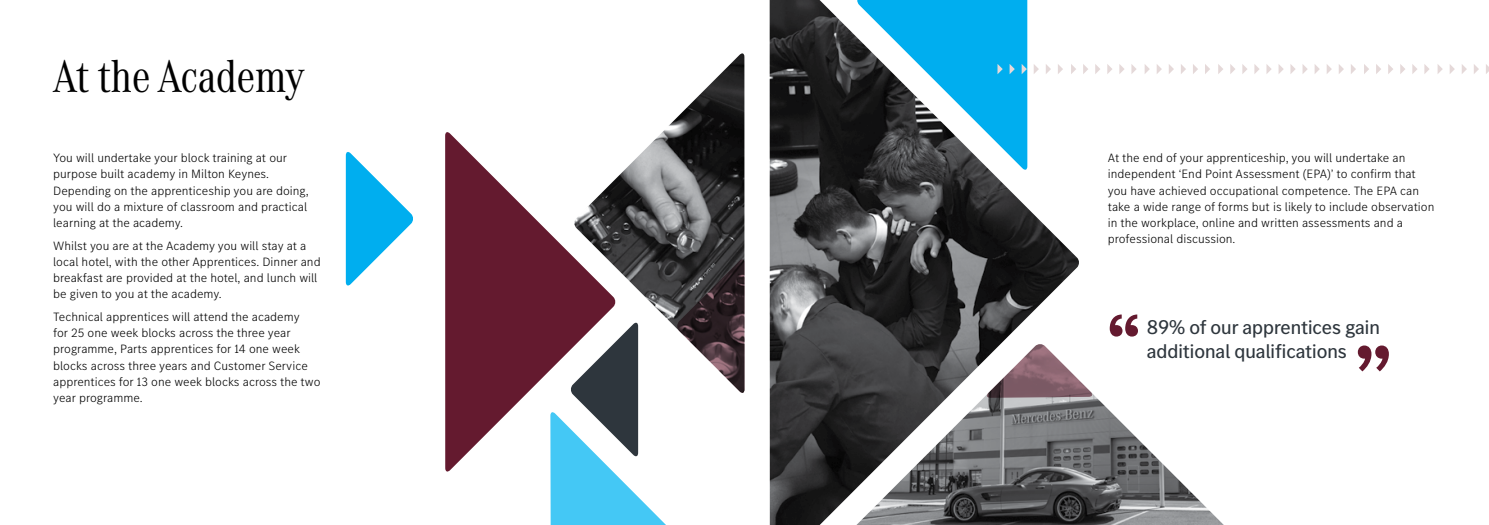
<style>
.page{position:relative;width:1489px;height:525px;background:#fff}
.page>*{position:absolute;margin:0;border:0;box-sizing:border-box;transform-origin:0 0}
.t1{font:700 condensed 87.5px "MB Corpo S Title";color:#641a2f}
.t2{font:700 condensed 87.5px "MB Corpo S Text";color:#641a2f}
.t3{font:47.5px "MB Corpo A Title Cond";color:#000}
.t4{font:20.62px/23.8px "MB Corpo S Title";color:#2e363d}
.t5{font:300 12.5px/16.2px "MB Corpo S Text";color:#000}
</style>
<div class="page">
<svg style="left:346px;top:152px;width:67px;height:134px"></svg>
<svg style="left:445px;top:132px;width:128px;height:340px;fill:#641a2f"></svg>
<img style="left:573px;top:53px;width:171px;height:205px">
<img style="left:769px;top:0;width:310px;height:524px">
<img style="left:856px;top:344px;width:367px;height:180px">
<svg style="left:985px;top:343px;width:108px;height:54px"></svg>
<svg style="left:856px;top:0;width:171px;height:171px"></svg>
<svg style="left:1033px;top:64px;width:5px;height:10px"></svg>
<svg style="left:1045px;top:64px;width:5px;height:10px"></svg>
<svg style="left:1057px;top:64px;width:6px;height:10px"></svg>
<svg style="left:1070px;top:64px;width:6px;height:10px"></svg>
<svg style="left:1083px;top:64px;width:5px;height:10px"></svg>
<svg style="left:1095px;top:64px;width:5px;height:10px"></svg>
<svg style="left:1107px;top:64px;width:5px;height:10px"></svg>
<svg style="left:1119px;top:64px;width:5px;height:10px"></svg>
<svg style="left:1131px;top:64px;width:5px;height:10px"></svg>
<svg style="left:1144px;top:64px;width:5px;height:10px"></svg>
<svg style="left:1156px;top:64px;width:5px;height:10px"></svg>
<svg style="left:1169px;top:64px;width:4px;height:10px"></svg>
<svg style="left:1181px;top:64px;width:4px;height:10px"></svg>
<svg style="left:1193px;top:64px;width:5px;height:10px"></svg>
<svg style="left:1205px;top:64px;width:5px;height:10px"></svg>
<svg style="left:1218px;top:64px;width:5px;height:10px"></svg>
<svg style="left:1230px;top:64px;width:5px;height:10px"></svg>
<svg style="left:1242px;top:64px;width:5px;height:10px"></svg>
<svg style="left:1254px;top:64px;width:5px;height:10px"></svg>
<svg style="left:1266px;top:64px;width:5px;height:10px"></svg>
<svg style="left:1278px;top:64px;width:5px;height:10px"></svg>
<svg style="left:1290px;top:64px;width:5px;height:10px"></svg>
<svg style="left:1302px;top:64px;width:5px;height:10px"></svg>
<svg style="left:1314px;top:64px;width:5px;height:10px"></svg>
<svg style="left:1326px;top:64px;width:5px;height:10px"></svg>
<svg style="left:1339px;top:64px;width:4px;height:10px"></svg>
<svg style="left:1351px;top:64px;width:4px;height:10px"></svg>
<svg style="left:1364px;top:64px;width:5px;height:10px"></svg>
<svg style="left:1376px;top:64px;width:5px;height:10px"></svg>
<svg style="left:1388px;top:64px;width:5px;height:10px"></svg>
<svg style="left:1400px;top:64px;width:5px;height:10px"></svg>
<svg style="left:1412px;top:64px;width:5px;height:10px"></svg>
<svg style="left:1424px;top:64px;width:5px;height:10px"></svg>
<svg style="left:1437px;top:64px;width:5px;height:10px"></svg>
<svg style="left:1449px;top:64px;width:5px;height:10px"></svg>
<svg style="left:1462px;top:64px;width:4px;height:10px"></svg>
<svg style="left:1474px;top:64px;width:4px;height:10px"></svg>
<svg style="left:1486px;top:64px;width:2px;height:10px"></svg>
<svg style="left:550px;top:258px;width:194px;height:266px"></svg>
<h2 class="t3" style="left:53px;top:45px;width:253px">At the Academy</h2>
<p class="t5" style="left:1107px;top:149px;width:328px">At the end of your apprenticeship, you will undertake an independent ‘End Point Assessment (EPA)’ to confirm that you have achieved occupational competence. The EPA can take a wide range of forms but is likely to include observation in the workplace, online and written assessments and a professional discussion.</p>
<p class="t5" style="left:53px;top:149px;width:257px">You will undertake your block training at our purpose built academy in Milton Keynes.<br>Depending on the apprenticeship you are doing, you will do a mixture of classroom and practical learning at the academy.</p>
<p class="t5" style="left:53px;top:236px;width:269px">Whilst you are at the Academy you will stay at a local hotel, with the other Apprentices. Dinner and breakfast are provided at the hotel, and lunch will be given to you at the academy.</p>
<p class="t5" style="left:53px;top:308px;width:269px">Technical apprentices will attend the academy<br>for 25 one week blocks across the three year programme, Parts apprentices for 14 one week blocks across three years and Customer Service apprentices for 13 one week blocks across the two year programme.</p>
<h3 class="t4" style="left:1146px;top:314px;width:234px">89% of our apprentices gain additional qualifications</h3>
<h1 class="t1" style="left:1107px;top:287px;width:34px">“</h1>
<h1 class="t2" style="left:1354px;top:317px;width:38px">”</h1>
</div>
